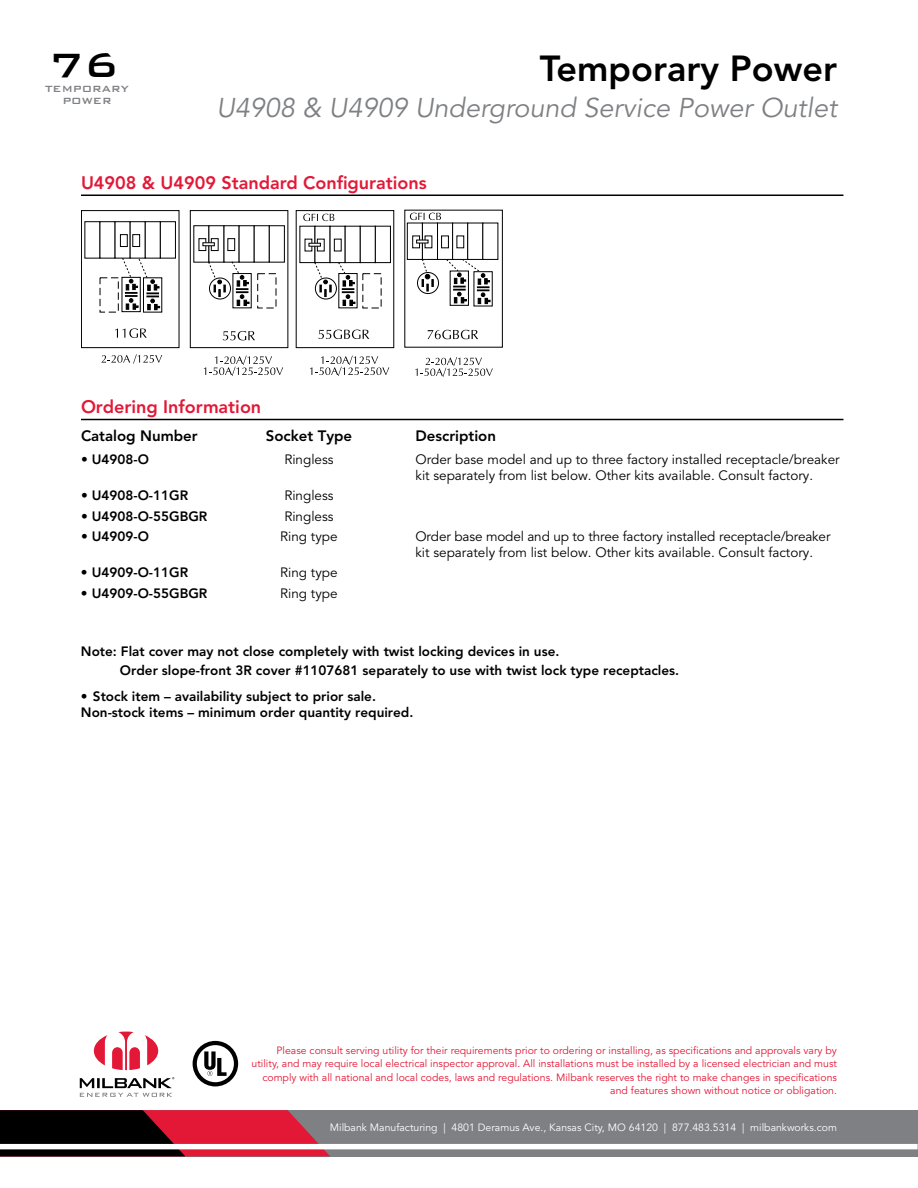
<style>
.page{position:relative;width:918px;height:1188px;background:#fff}
.page>*{position:absolute;margin:0;border:0;box-sizing:border-box;transform-origin:0 0}
.t1{font:700 45px "AG Bank Gothic Pln";color:#000}
.t2{font:800 36px "Avenir LT Std";color:#000}
.t3{font:italic 27px "Avenir LT Std";color:#7e8083}
.t4{font:800 18px "Avenir LT Std";color:#e31837}
.t5{font:800 15px "Avenir LT Std";color:#000}
.t6{font:800 13.5px/19.2px "Avenir LT Std";color:#000}
.t7{font:13.5px/16.2px "Avenir LT Std";color:#000}
.t8{font:700 12px/12px "AG Bank Gothic Pln";color:#7e8083;text-align:center}
.t9{font:10.5px/13.5px "Avenir LT Std";color:#e31837;text-align:right}
.t10{font:10.5px "Avenir LT Std";color:#fff}
</style>
<div class="page">
<div style="left:0;top:1110px;width:918px;height:46px;background:#7e8083"></div>
<svg style="left:0;top:1110px;width:330px;height:46px;background:#6c1321"></svg>
<div style="left:0;top:1144px;width:918px;height:6px;background:#fff"></div>
<svg style="left:193px;top:1041px;width:45px;height:45px"></svg>
<svg style="left:94px;top:1032px;width:64px;height:38px"></svg>
<svg style="left:80px;top:1077px;width:94px;height:20px"></svg>
<hr style="left:81px;top:195px;width:762px;height:1px;background:#000">
<hr style="left:81px;top:419px;width:762px;height:1px;background:#000">
<div style="left:81px;top:210px;width:98px;height:138px;border:1px solid #000"></div>
<svg style="left:115px;top:328px;width:32px;height:10px"></svg>
<svg style="left:101px;top:354px;width:61px;height:10px"></svg>
<div style="left:84px;top:221px;width:16px;height:38px;background:#fff;border:1px solid #000"></div>
<svg style="left:115px;top:221px;width:16px;height:38px"></svg>
<svg style="left:130px;top:221px;width:16px;height:38px"></svg>
<div style="left:145px;top:221px;width:16px;height:38px;background:#fff;border:1px solid #000"></div>
<div style="left:160px;top:221px;width:16px;height:38px;background:#fff;border:1px solid #000"></div>
<div style="left:132px;top:234px;width:8px;height:13px;background:#fff;border:1px solid #000"></div>
<div style="left:120px;top:234px;width:8px;height:13px;background:#fff;border:1px solid #000"></div>
<svg style="left:121px;top:257px;width:41px;height:56px"></svg>
<div style="left:190px;top:210px;width:98px;height:138px;border:1px solid #000"></div>
<svg style="left:223px;top:331px;width:32px;height:9px"></svg>
<svg style="left:204px;top:356px;width:79px;height:20px"></svg>
<div style="left:296px;top:210px;width:98px;height:138px;border:1px solid #000"></div>
<svg style="left:318px;top:330px;width:51px;height:9px"></svg>
<svg style="left:310px;top:356px;width:79px;height:20px"></svg>
<svg style="left:303px;top:214px;width:31px;height:7px"></svg>
<div style="left:257px;top:273px;width:19px;height:35px;border:1px dashed #000"></div>
<svg style="left:193px;top:225px;width:16px;height:38px"></svg>
<div style="left:208px;top:225px;width:16px;height:38px;background:#fff;border:1px solid #000"></div>
<svg style="left:224px;top:225px;width:16px;height:38px"></svg>
<div style="left:239px;top:225px;width:16px;height:38px;background:#fff"></div>
<div style="left:269px;top:225px;width:16px;height:38px;background:#fff;border:1px solid #000"></div>
<div style="left:227px;top:238px;width:8px;height:13px;background:#fff;border:1px solid #000"></div>
<div style="left:299px;top:226px;width:16px;height:37px;background:#fff;border:1px solid #000"></div>
<svg style="left:315px;top:226px;width:16px;height:37px"></svg>
<svg style="left:330px;top:226px;width:16px;height:37px"></svg>
<div style="left:345px;top:226px;width:16px;height:37px;background:#fff"></div>
<div style="left:360px;top:226px;width:16px;height:37px;background:#fff;border:1px solid #000"></div>
<div style="left:375px;top:226px;width:16px;height:37px;background:#fff;border:1px solid #000"></div>
<div style="left:334px;top:239px;width:8px;height:12px;background:#fff;border:1px solid #000"></div>
<div style="left:211px;top:238px;width:8px;height:13px;background:#fff;border:1px solid #000"></div>
<svg style="left:198px;top:238px;width:8px;height:13px"></svg>
<svg style="left:203px;top:243px;width:12px;height:3px"></svg>
<svg style="left:207px;top:261px;width:45px;height:47px"></svg>
<svg style="left:317px;top:239px;width:8px;height:12px"></svg>
<svg style="left:305px;top:239px;width:7px;height:12px"></svg>
<svg style="left:309px;top:243px;width:12px;height:3px"></svg>
<svg style="left:314px;top:261px;width:44px;height:47px"></svg>
<div style="left:417px;top:272px;width:22px;height:22px;border:1px solid #000;border-radius:50%"></div>
<svg style="left:428px;top:330px;width:50px;height:9px"></svg>
<svg style="left:415px;top:357px;width:78px;height:20px"></svg>
<svg style="left:410px;top:213px;width:31px;height:7px"></svg>
<div style="left:407px;top:223px;width:16px;height:37px;background:#fff;border:1px solid #000"></div>
<div style="left:422px;top:223px;width:16px;height:37px;background:#fff;border:1px solid #000"></div>
<div style="left:437px;top:223px;width:16px;height:37px;background:#fff;border:1px solid #000"></div>
<div style="left:452px;top:223px;width:16px;height:37px;background:#fff;border:1px solid #000"></div>
<div style="left:467px;top:223px;width:16px;height:37px;background:#fff;border:1px solid #000"></div>
<div style="left:482px;top:223px;width:16px;height:37px;background:#fff;border:1px solid #000"></div>
<div style="left:441px;top:235px;width:8px;height:13px;background:#fff;border:1px solid #000"></div>
<svg style="left:425px;top:235px;width:7px;height:13px"></svg>
<div style="left:412px;top:235px;width:8px;height:13px;background:#fff;border:1px solid #000"></div>
<svg style="left:416px;top:240px;width:12px;height:3px"></svg>
<svg style="left:456px;top:235px;width:8px;height:13px"></svg>
<svg style="left:421px;top:258px;width:72px;height:48px"></svg>
<h1 class="t1" style="left:49px;top:43px;width:71px">76</h1>
<p class="t8" style="left:45px;top:83px;width:85px">TEMPORARY<br>POWER</p>
<h2 class="t2" style="left:540px;top:47px;width:299px">Temporary Power</h2>
<h3 class="t3" style="left:216px;top:92px;width:622px">U4908 &amp; U4909 Underground Service Power Outlet</h3>
<h3 class="t4" style="left:81px;top:172px;width:347px">U4908 &amp; U4909 Standard Configurations</h3>
<h3 class="t4" style="left:81px;top:396px;width:182px">Ordering Information</h3>
<h3 class="t5" style="left:81px;top:427px;width:118px">Catalog Number</h3>
<h3 class="t5" style="left:266px;top:427px;width:88px">Socket Type</h3>
<h3 class="t5" style="left:416px;top:427px;width:82px">Description</h3>
<p class="t6" style="left:81px;top:450px;width:69px">• U4908-O</p>
<p class="t7" style="left:284px;top:452px;width:51px">Ringless</p>
<p class="t7" style="left:416px;top:452px;width:426px">Order base model and up to three factory installed receptacle/breaker kit separately from list below. Other kits available. Consult factory.</p>
<p class="t6" style="left:81px;top:486px;width:109px">• U4908-O-11GR</p>
<p class="t7" style="left:284px;top:488px;width:51px">Ringless</p>
<p class="t6" style="left:81px;top:506px;width:128px">• U4908-O-55GBGR</p>
<p class="t7" style="left:284px;top:508px;width:51px">Ringless</p>
<p class="t6" style="left:81px;top:527px;width:69px">• U4909-O</p>
<p class="t7" style="left:280px;top:528px;width:59px">Ring type</p>
<p class="t7" style="left:415px;top:528px;width:417px">Order base model and up to three factory installed receptacle/breaker kit separately from list below. Other kits available. Consult factory.</p>
<p class="t6" style="left:81px;top:563px;width:109px">• U4909-O-11GR</p>
<p class="t7" style="left:280px;top:565px;width:59px">Ring type</p>
<p class="t6" style="left:81px;top:583px;width:128px">• U4909-O-55GBGR</p>
<p class="t7" style="left:280px;top:585px;width:59px">Ring type</p>
<p class="t6" style="left:120px;top:642px;width:561px;text-indent:-39px">Note: Flat cover may not close completely with twist locking devices in use.<br>Order slope-front 3R cover #1107681 separately to use with twist lock type receptacles.</p>
<p class="t6" style="left:81px;top:688px;width:334px;line-height:16.2px">• Stock item – availability subject to prior sale.<br>Non-stock items – minimum order quantity required.</p>
<p class="t9" style="left:252px;top:1043px;width:587px">Please consult serving utility for their requirements prior to ordering or installing, as specifications and approvals vary by utility, and may require local electrical inspector approval. All installations must be installed by a licensed electrician and must comply with all national and local codes, laws and regulations. Milbank reserves the right to make changes in specifications and features shown without notice or obligation.</p>
<p class="t10" style="left:330px;top:1122px;width:509px">Milbank Manufacturing | 4801 Deramus Ave., Kansas City, MO 64120 | 877.483.5314 | milbankworks.com</p>
</div>
